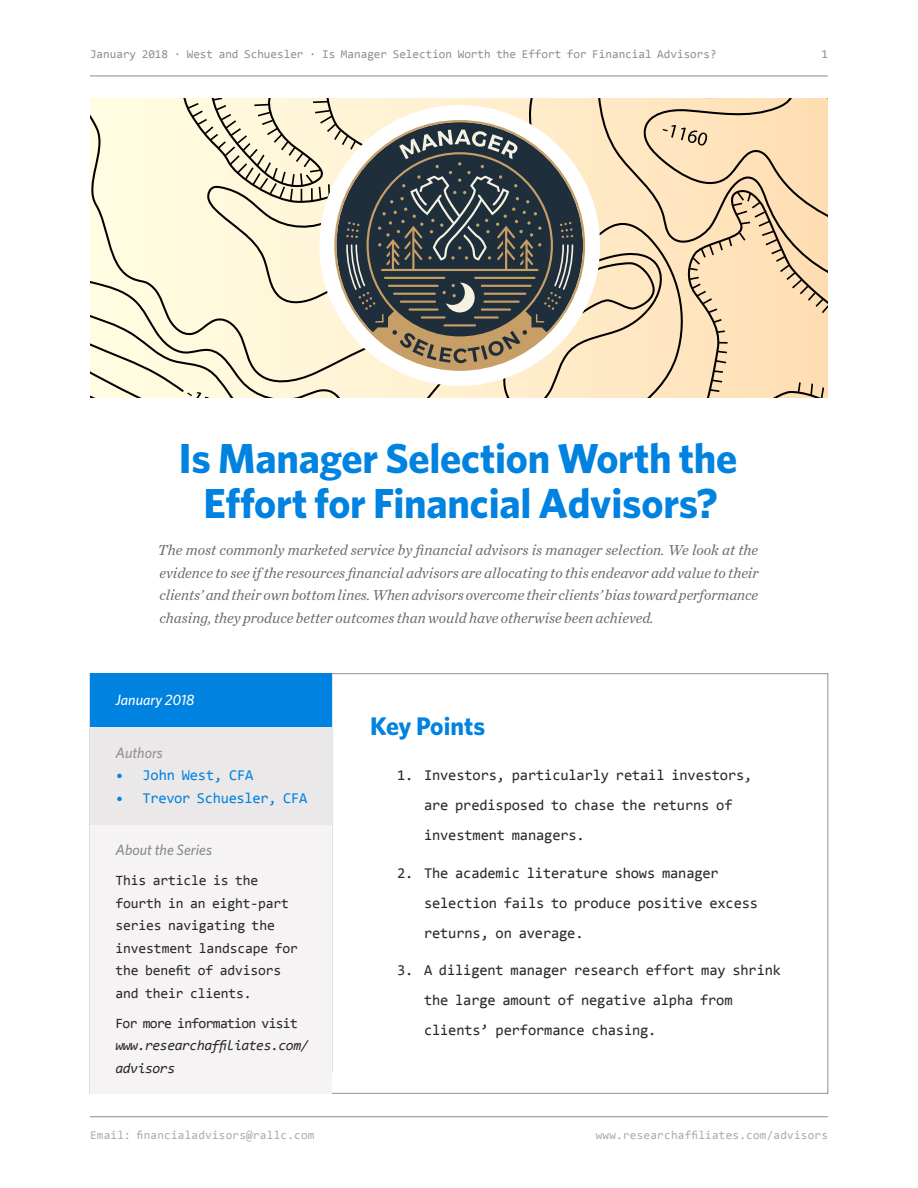
<style>
.page{position:relative;width:918px;height:1188px;background:#fff}
.page>*{position:absolute;margin:0;border:0;box-sizing:border-box;transform-origin:0 0}
.Article___Title{font:700 42px/45px "Whitney";letter-spacing:-.005em;color:#0082e0;text-align:center}
.Article___Subheading{font:700 25.5px "Whitney";color:#0082e0}
.Article___Body_Copy{font:italic 15px/22.5px "Chronicle Text G1";color:#6b6a6a;text-align:justify}
.t1{font:15px/30px "Consolas";letter-spacing:-.01em;color:#2a292a}
.t2{font:15px "Consolas";letter-spacing:-.02em;color:#0082e0}
.Sidepanel___Month{font:italic 500 15px "Whitney";color:#8a8c8f}
.Sidepanel___Month-2{font:italic 500 15px "Whitney";color:#fff}
.Sidepanel___Month-3{font:italic 500 15px "Whitney";color:#929090}
.Article___Key_Points{font:14.25px/22.5px "Consolas";letter-spacing:-.01em;color:#2a292a}
.Article___Key_Points-2{font:italic 14.25px/22.5px "Consolas";letter-spacing:-.03em;color:#2a292a}
.t3{font:12px "Consolas";color:#929090}
.t4{font:12px "Consolas";letter-spacing:.02em;color:#adaaab}
.s1{font-style:normal}
</style>
<div class="page">
<hr style="left:90px;top:76px;width:738px;height:1px;background:#8a8c8f">
<hr style="left:90px;top:1116px;width:738px;height:1px;background:#8a8c8f">
<div style="left:90px;top:726px;width:242px;height:99px;background:#eae8e8"></div>
<div style="left:90px;top:674px;width:242px;height:53px;background:#0082e0"></div>
<div style="left:90px;top:825px;width:242px;height:269px;background:#f6f3f4"></div>
<svg style="left:90px;top:98px;width:738px;height:300px;background:#cbc1a9"></svg>
<p class="t3" style="left:90px;top:46px;width:628px">January 2018 . West and Schuesler . Is Manager Selection Worth the Effort for Financial Advisors?</p>
<p class="t3" style="left:821px;top:46px;width:8px">1</p>
<p class="Article___Title" style="left:179px;top:434px;width:560px">Is Manager Selection Worth the<br>Effort for Financial Advisors?</p>
<p class="Article___Body_Copy" style="left:158px;top:538px;width:602px">The most commonly marketed service by financial advisors is manager selection. We look at the evidence to see if the resources financial advisors are allocating to this endeavor add value to their clients’ and their own bottom lines. When advisors overcome their clients’ bias toward performance chasing, they produce better outcomes than would have otherwise been achieved.</p>
<p class="Sidepanel___Month-2" style="left:116px;top:690px;width:81px">January 2018</p>
<p class="Sidepanel___Month-3" style="left:116px;top:742px;width:49px">Authors</p>
<p class="t2" style="left:116px;top:765px;width:140px">• John West, CFA</p>
<p class="t2" style="left:116px;top:787px;width:194px">• Trevor Schuesler, CFA</p>
<p class="Sidepanel___Month" style="left:116px;top:840px;width:98px">About the Series</p>
<p class="Article___Key_Points" style="left:116px;top:869px;width:184px">This article is the fourth in an eight-part series navigating the investment landscape for the benefit of advisors and their clients.</p>
<p class="Article___Key_Points-2" style="left:116px;top:1011px;width:195px"><span class="s1">For more information visit </span>www.researchaffiliates.com/ advisors</p>
<p class="Article___Subheading" style="left:370px;top:709px;width:117px">Key Points</p>
<p class="t1" style="left:424px;top:760px;width:330px;text-indent:-27px">1. Investors, particularly retail investors, are predisposed to chase the returns of investment managers.</p>
<p class="t1" style="left:424px;top:857px;width:336px;text-indent:-27px">2. The academic literature shows manager selection fails to produce positive excess returns, on average.</p>
<p class="t1" style="left:424px;top:955px;width:359px;text-indent:-27px">3. A diligent manager research effort may shrink the large amount of negative alpha from clients’ performance chasing.</p>
<p class="t4" style="left:90px;top:1127px;width:226px">Email: financialadvisors@rallc.com</p>
<p class="t4" style="left:596px;top:1127px;width:234px">www.researchaffiliates.com/advisors</p>
</div>
